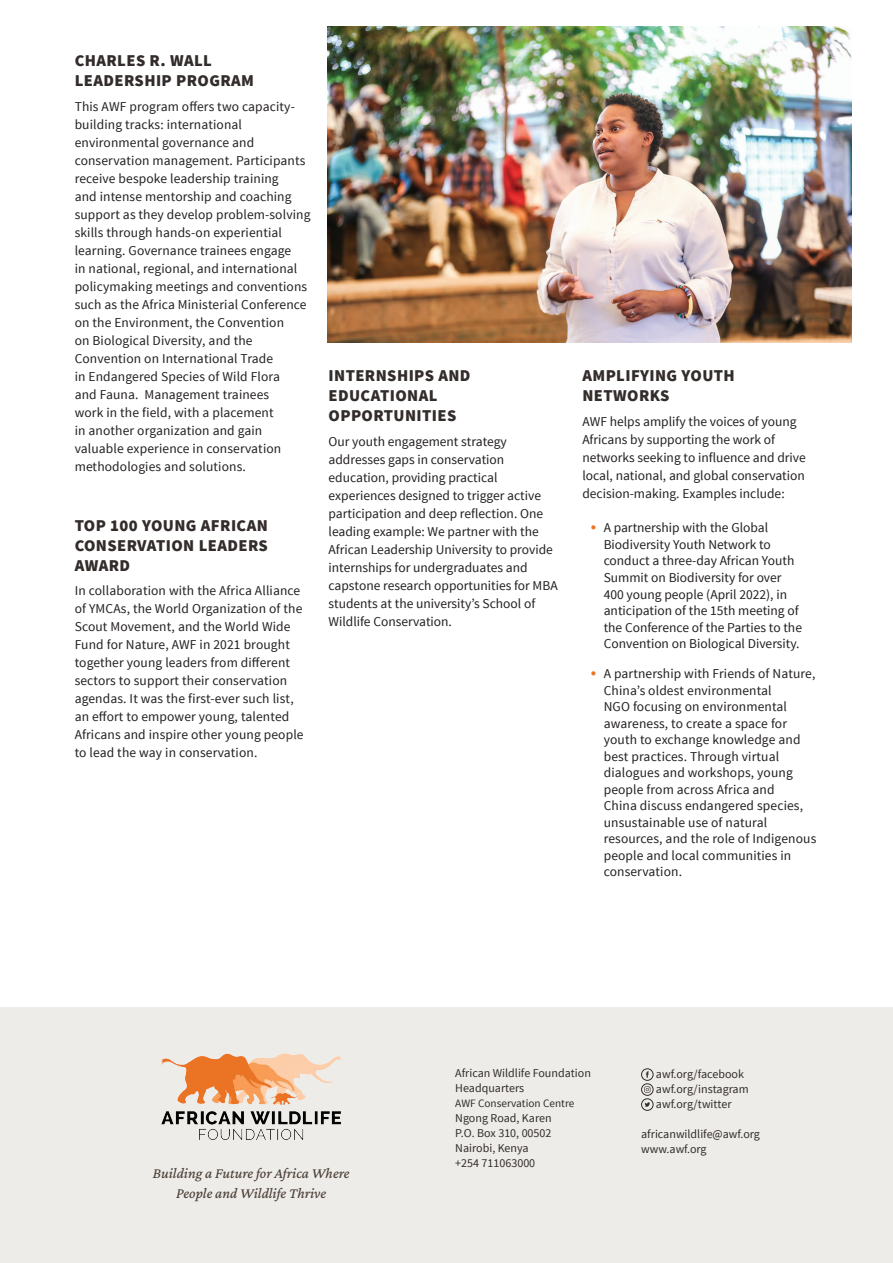
<style>
.page{position:relative;width:893px;height:1263px;background:#fff}
.page>*{position:absolute;margin:0;border:0;box-sizing:border-box;transform-origin:0 0}
.Sub_Header{font:900 16.5px/19.8px "Source Sans Pro";letter-spacing:.025em;color:#322c2a}
.t1{font:italic 15px/19.5px "Crimson Pro";color:#4a3e35;text-align:center}
.Text_-_Black{font:13.5px/18px "Source Sans Pro";letter-spacing:.01em;color:#231f20}
.Body{font:13.5px/18px "Source Sans Pro";color:#231f20}
.t2{font:12px/15px "Source Sans Pro";color:#322c2a}
.t3{font:11.25px "Source Sans Pro";color:#322c2a}
.s1{font-size:18px;color:#ea7425}
</style>
<div class="page">
<div style="left:0;top:1007px;width:893px;height:256px;background:#edece9"></div>
<img style="left:161px;top:1053px;width:180px;height:87px">
<div style="left:641px;top:1068px;width:12px;height:13px;border:1px solid #322c2a;border-radius:50%"></div>
<svg style="left:646px;top:1071px;width:3px;height:7px"></svg>
<div style="left:641px;top:1083px;width:12px;height:13px;border:1px solid #322c2a;border-radius:50%"></div>
<svg style="left:644px;top:1086px;width:6px;height:7px"></svg>
<div style="left:641px;top:1098px;width:12px;height:13px;border:1px solid #322c2a;border-radius:50%"></div>
<svg style="left:645px;top:1102px;width:5px;height:5px"></svg>
<img style="left:328px;top:27px;width:523px;height:315px">
<p class="Sub_Header" style="left:75px;top:51px;width:181px">CHARLES R. WALL<br>LEADERSHIP PROGRAM</p>
<p class="Text_-_Black" style="left:75px;top:97px;width:232px">This AWF program offers two capacity&shy;building tracks: international environmental governance and conservation management. Participants receive bespoke leadership training</p>
<p class="Text_-_Black" style="left:75px;top:187px;width:237px">and intense mentorship and coaching support as they develop problem-solving skills through hands-on experiential learning. Governance trainees engage<br>in national, regional, and international policymaking meetings and conventions such as the Africa Ministerial Conference on the Environment, the Convention<br>on Biological Diversity, and the Convention on International Trade<br>in Endangered Species of Wild Flora<br>and Fauna. Management trainees<br>work in the field, with a placement<br>in another organization and gain valuable experience in conservation methodologies and solutions.</p>
<p class="Sub_Header" style="left:75px;top:516px;width:195px;text-align:justify">TOP 100 YOUNG AFRICAN CONSERVATION LEADERS AWARD</p>
<p class="Text_-_Black" style="left:75px;top:582px;width:230px">In collaboration with the Africa Alliance of YMCAs, the World Organization of the Scout Movement, and the World Wide Fund for Nature, AWF in 2021 brought together young leaders from different sectors to support their conservation agendas. It was the first-ever such list, an effort to empower young, talented Africans and inspire other young people to lead the way in conservation.</p>
<p class="Sub_Header" style="left:329px;top:367px;width:143px">INTERNSHIPS AND<br>EDUCATIONAL<br>OPPORTUNITIES</p>
<p class="Body" style="left:329px;top:432px;width:231px">Our youth engagement strategy addresses gaps in conservation education, providing practical experiences designed to trigger active participation and deep reflection. One leading example: We partner with the African Leadership University to provide internships for undergraduates and capstone research opportunities for MBA students at the university’s School of</p>
<p class="Body" style="left:329px;top:612px;width:125px">Wildlife Conservation.</p>
<p class="Sub_Header" style="left:582px;top:367px;width:154px">AMPLIFYING YOUTH<br>NETWORKS</p>
<p class="Body" style="left:582px;top:413px;width:225px">AWF helps amplify the voices of young Africans by supporting the work of networks seeking to influence and drive local, national, and global conservation decision-making. Examples include:</p>
<p class="Text_-_Black" style="left:604px;top:520px;width:200px;line-height:16.5px;text-indent:-13px"><span class="s1">•</span> A partnership with the Global Biodiversity Youth Network to conduct a three-day African Youth Summit on Biodiversity for over 400 young people (April 2022), in anticipation of the 15th meeting of the Conference of the Parties to the Convention on Biological Diversity.</p>
<p class="Text_-_Black" style="left:604px;top:665px;width:214px;line-height:16.5px;text-indent:-13px"><span class="s1">•</span> A partnership with Friends of Nature,<br>China’s oldest environmental<br>NGO focusing on environmental awareness, to create a space for youth to exchange knowledge and best practices. Through virtual dialogues and workshops, young people from across Africa and<br>China discuss endangered species, unsustainable use of natural resources, and the role of Indigenous people and local communities in conservation.</p>
<p class="t1" style="left:153px;top:1163px;width:198px">Building a Future for Africa Where<br>People and Wildlife Thrive</p>
<p class="t2" style="left:455px;top:1066px;width:137px">African Wildlife Foundation<br>Headquarters</p>
<p class="t3" style="left:455px;top:1097px;width:121px">AWF Conservation Centre</p>
<p class="t2" style="left:455px;top:1111px;width:98px">Ngong Road, Karen<br>P.O. Box 310, 00502<br>Nairobi, Kenya +254 711063000</p>
<p class="t2" style="left:656px;top:1066px;width:94px">awf.org/facebook awf.org/instagram awf.org/twitter</p>
<p class="t2" style="left:641px;top:1126px;width:120px">africanwildlife@awf.org www.awf.org</p>
</div>
